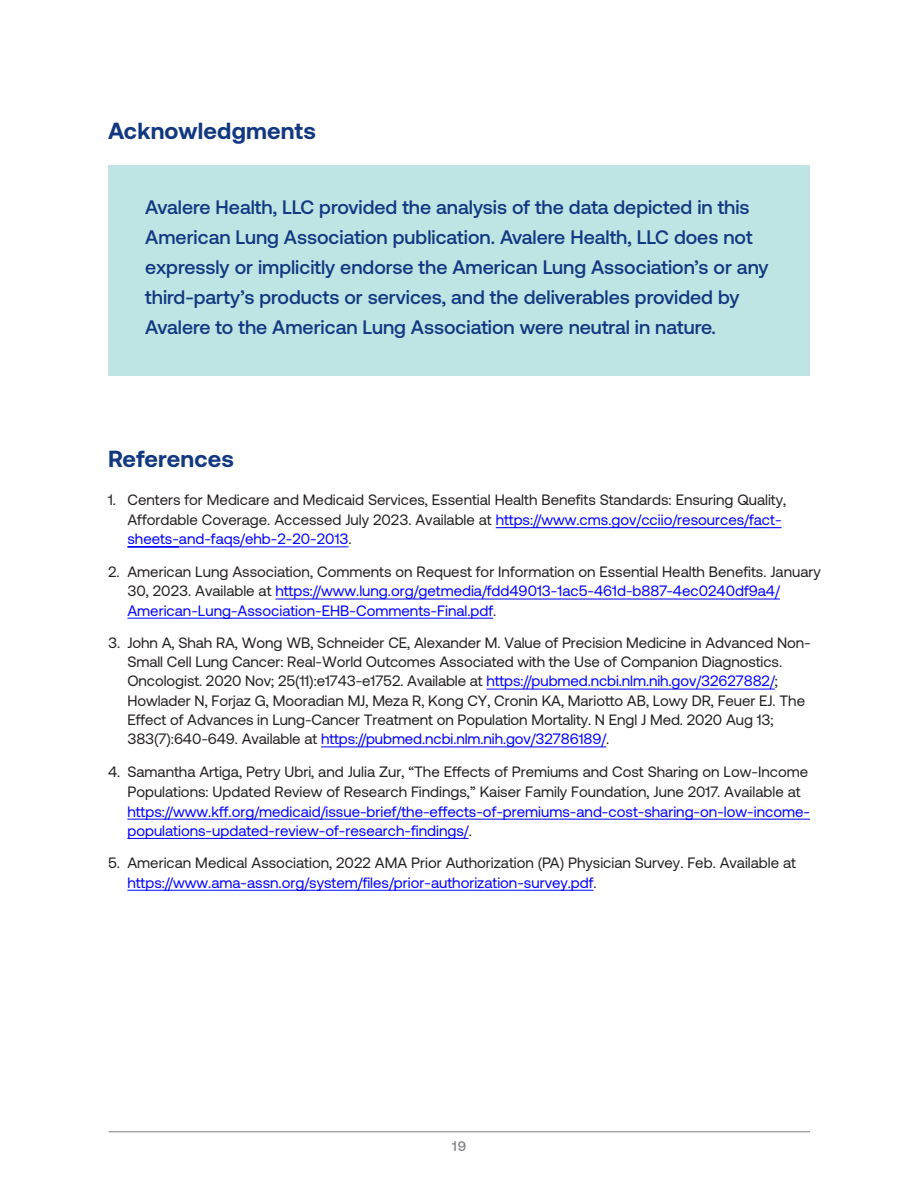
<style>
.page{position:relative;width:918px;height:1188px;background:#fff}
.page>*{position:absolute;margin:0;border:0;box-sizing:border-box;transform-origin:0 0}
.t1{font:700 23.25px "Aeonik";letter-spacing:.01em;color:#113880}
.t2{font:500 19.5px/30px "Aeonik";color:#113880}
.References_0923{font:15px/19.5px "Aeonik";color:#231f20}
.References_0923-2{font:15px/19.5px "Aeonik";color:#00f}
.t3{font:500 13.8px "Aeonik";color:#808285}
.s1{color:#00f}
.s2{color:#231f20}
</style>
<div class="page">
<hr style="left:109px;top:1131px;width:701px;height:1px;background:#808285">
<div style="left:108px;top:165px;width:702px;height:210px;background:#bfe4e4"></div>
<hr style="left:496px;top:527px;width:286px;height:1px;background:#00f">
<hr style="left:127px;top:547px;width:52px;height:1px;background:#00f">
<hr style="left:179px;top:546px;width:170px;height:1px;background:#00f">
<hr style="left:275px;top:599px;width:505px;height:1px;background:#00f">
<hr style="left:127px;top:618px;width:366px;height:1px;background:#00f">
<hr style="left:487px;top:689px;width:185px;height:1px;background:#00f">
<hr style="left:672px;top:689px;width:103px;height:1px;background:#00f">
<hr style="left:321px;top:746px;width:285px;height:1px;background:#00f">
<hr style="left:127px;top:819px;width:683px;height:1px;background:#00f">
<hr style="left:127px;top:838px;width:342px;height:1px;background:#00f">
<hr style="left:127px;top:890px;width:467px;height:1px;background:#00f">
<p class="t1" style="left:108px;top:117px;width:209px">Acknowledgments</p>
<p class="t2" style="left:145px;top:193px;width:625px">Avalere Health, LLC provided the analysis of the data depicted in this American Lung Association publication. Avalere Health, LLC does not expressly or implicitly endorse the American Lung Association’s or any third-party’s products or services, and the deliverables provided by Avalere to the American Lung Association were neutral in nature.</p>
<p class="t1" style="left:108px;top:445px;width:127px">References</p>
<p class="References_0923" style="left:127px;top:490px;width:660px;text-indent:-19px">1. Centers for Medicare and Medicaid Services, Essential Health Benefits Standards: Ensuring Quality,<br>Affordable Coverage. Accessed July 2023. Available at <span class="s1">https://www.cms.gov/cciio/resources/fact&shy;sheets-and-faqs/ehb-2-20-2013</span>.</p>
<p class="References_0923-2" style="left:127px;top:562px;width:695px;text-indent:-19px"><span class="s2">2. American Lung Association, Comments on Request for Information on Essential Health Benefits. January<br>30, 2023. Available at</span> https://www.lung.org/getmedia/fdd49013-1ac5-461d-b887-4ec0240df9a4/<br>American-Lung-Association-EHB-Comments-Final.pdf<span class="s2">.</span></p>
<p class="References_0923" style="left:127px;top:633px;width:685px;text-indent:-19px">3. John A, Shah RA, Wong WB, Schneider CE, Alexander M. Value of Precision Medicine in Advanced Non-Small Cell Lung Cancer: Real-World Outcomes Associated with the Use of Companion Diagnostics.<br>Oncologist. 2020 Nov; 25(11):e1743-e1752. Available at <span class="s1">https://pubmed.ncbi.nlm.nih.gov/32627882/</span>; Howlader N, Forjaz G, Mooradian MJ, Meza R, Kong CY, Cronin KA, Mariotto AB, Lowy DR, Feuer EJ. The Effect of Advances in Lung-Cancer Treatment on Population Mortality. N Engl J Med. 2020 Aug 13; 383(7):640-649. Available at <span class="s1">https://pubmed.ncbi.nlm.nih.gov/32786189/</span>.</p>
<p class="References_0923" style="left:127px;top:762px;width:684px;text-indent:-19px">4. Samantha Artiga, Petry Ubri, and Julia Zur, “The Effects of Premiums and Cost Sharing on Low-Income Populations: Updated Review of Research Findings,” Kaiser Family Foundation, June 2017. Available at <span class="s1">https://www.kff.org/medicaid/issue-brief/the-effects-of-premiums-and-cost-sharing-on-low-income&shy;populations-updated-review-of-research-findings/</span>.</p>
<p class="References_0923" style="left:127px;top:853px;width:670px;text-indent:-19px">5. American Medical Association, 2022 AMA Prior Authorization (PA) Physician Survey. Feb. Available at <span class="s1">https://www.ama-assn.org/system/files/prior-authorization-survey.pdf</span>.</p>
<p class="t3" style="left:452px;top:1139px;width:15px">19</p>
</div>
